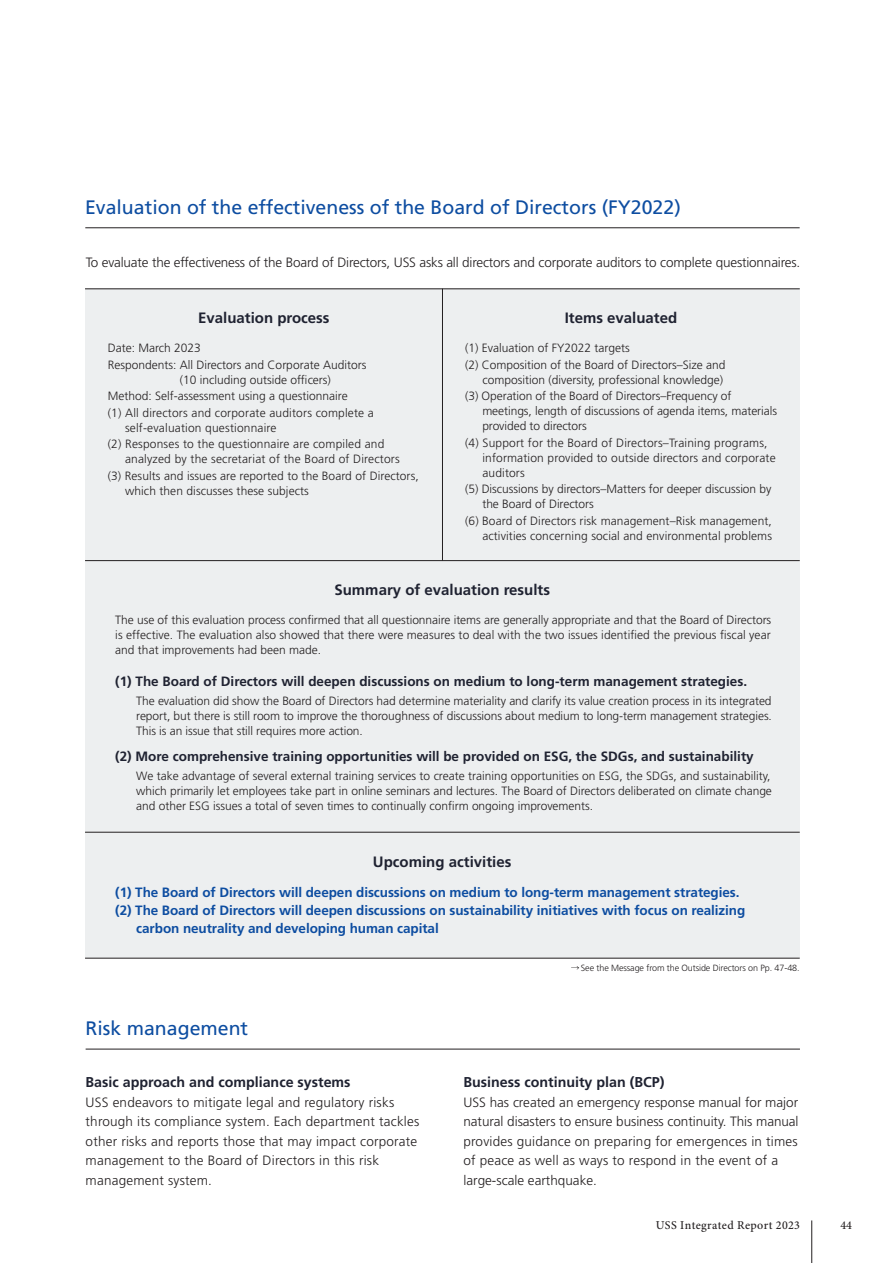
<style>
.page{position:relative;width:893px;height:1263px;background:#fff}
.page>*{position:absolute;margin:0;border:0;box-sizing:border-box;transform-origin:0 0}
.t1{font:19.5px "Frutiger LT Std";color:#0d4da1}
.t2{font:700 15px "Frutiger LT Std";color:#1f2231}
.t3{font:700 14.25px "Frutiger LT Std";color:#1f2231}
.t4{font:300 13.5px/19.5px "Frutiger LT Std";letter-spacing:.015em;color:#231f20}
.t5{font:700 13.5px "Frutiger LT Std";letter-spacing:-.005em;color:#0d4da1}
.t6{font:700 13.5px "Frutiger LT Std";color:#1f2231}
.t7{font:300 13.5px "Frutiger LT Std";letter-spacing:-.01em;color:#231f20}
.t8{font:300 12px/15px "Frutiger LT Std";color:#231f20}
.t9{font:500 12px "Minion Pro";letter-spacing:.03em;color:#231f20}
.t10{font:300 9px "Frutiger LT Std";letter-spacing:-.01em;color:#231f20}
</style>
<div class="page">
<div style="left:85px;top:289px;width:715px;height:669px;background:#edeff0"></div>
<hr style="left:86px;top:1049px;width:714px;height:1px;background:#231f20">
<hr style="left:85px;top:227px;width:715px;height:1px;background:#231f20">
<hr style="left:85px;top:289px;width:715px;height:1px;background:#231f20">
<hr style="left:85px;top:958px;width:715px;height:1px;background:#231f20">
<svg style="left:571px;top:966px;width:8px;height:4px"></svg>
<hr style="left:442px;top:289px;width:1px;height:272px;background:#231f20">
<hr style="left:85px;top:560px;width:715px;height:1px;background:#231f20">
<hr style="left:85px;top:832px;width:715px;height:1px;background:#231f20">
<hr style="left:811px;top:1220px;width:1px;height:43px;background:#231f20">
<h1 class="t1" style="left:85px;top:196px;width:597px">Evaluation of the effectiveness of the Board of Directors (FY2022)</h1>
<p class="t7" style="left:86px;top:255px;width:716px">To evaluate the effectiveness of the Board of Directors, USS asks all directors and corporate auditors to complete questionnaires.</p>
<p class="t2" style="left:198px;top:309px;width:133px">Evaluation process</p>
<p class="t8" style="left:108px;top:340px;width:260px;line-height:16.5px">Date: March 2023<br>Respondents: All Directors and Corporate Auditors</p>
<p class="t8" style="left:108px;top:372px;width:268px;line-height:16.5px;text-indent:72px">(10 including outside officers)<br>Method: Self-assessment using a questionnaire<br>(1) All directors and corporate auditors complete a</p>
<p class="t8" style="left:108px;top:420px;width:278px;line-height:16.5px;text-indent:17px">self-evaluation questionnaire<br>(2) Responses to the questionnaire are compiled and</p>
<p class="t8" style="left:108px;top:451px;width:312px;line-height:16.5px;text-align:center">analyzed by the secretariat of the Board of Directors<br>(3) Results and issues are reported to the Board of Directors,</p>
<p class="t8" style="left:125px;top:483px;width:185px">which then discusses these subjects</p>
<p class="t2" style="left:565px;top:309px;width:114px">Items evaluated</p>
<p class="t8" style="left:465px;top:340px;width:262px;line-height:16.5px">(1) Evaluation of FY2022 targets<br>(2) Composition of the Board of Directors–Size and</p>
<p class="t8" style="left:465px;top:372px;width:268px;line-height:16.5px;text-indent:17px">composition (diversity, professional knowledge) (3) Operation of the Board of Directors–Frequency of</p>
<p class="t8" style="left:482px;top:404px;width:296px">meetings, length of discussions of agenda items, materials provided to directors</p>
<p class="t8" style="left:482px;top:435px;width:295px;text-indent:-17px">(4) Support for the Board of Directors–Training programs, information provided to outside directors and corporate auditors</p>
<p class="t8" style="left:482px;top:482px;width:291px;text-indent:-17px">(5) Discussions by directors–Matters for deeper discussion by the Board of Directors</p>
<p class="t8" style="left:465px;top:513px;width:308px;text-align:right">(6) Board of Directors risk management–Risk management, activities concerning social and environmental problems</p>
<p class="t2" style="left:334px;top:581px;width:217px">Summary of evaluation results</p>
<p class="t8" style="left:115px;top:613px;width:657px;text-align:justify">The use of this evaluation process confirmed that all questionnaire items are generally appropriate and that the Board of Directors is effective. The evaluation also showed that there were measures to deal with the two issues identified the previous fiscal year and that improvements had been made.</p>
<p class="t6" style="left:115px;top:673px;width:633px">(1) The Board of Directors will deepen discussions on medium to long-term management strategies.</p>
<p class="t8" style="left:136px;top:694px;width:637px;text-align:justify">The evaluation did show the Board of Directors had determine materiality and clarify its value creation process in its integrated report, but there is still room to improve the thoroughness of discussions about medium to long-term management strategies.<br>This is an issue that still requires more action.</p>
<p class="t6" style="left:115px;top:748px;width:640px">(2) More comprehensive training opportunities will be provided on ESG, the SDGs, and sustainability</p>
<p class="t8" style="left:136px;top:769px;width:637px">We take advantage of several external training services to create training opportunities on ESG, the SDGs, and sustainability, which primarily let employees take part in online seminars and lectures. The Board of Directors deliberated on climate change and other ESG issues a total of seven times to continually confirm ongoing improvements.</p>
<p class="t2" style="left:373px;top:852px;width:140px">Upcoming activities</p>
<p class="t5" style="left:115px;top:885px;width:626px">(1) The Board of Directors will deepen discussions on medium to long-term management strategies.</p>
<p class="t5" style="left:115px;top:903px;width:632px">(2) The Board of Directors will deepen discussions on sustainability initiatives with focus on realizing</p>
<p class="t5" style="left:136px;top:921px;width:304px">carbon neutrality and developing human capital</p>
<h1 class="t1" style="left:86px;top:1016px;width:164px">Risk management</h1>
<p class="t3" style="left:86px;top:1074px;width:266px">Basic approach and compliance systems</p>
<p class="t4" style="left:86px;top:1092px;width:335px">USS endeavors to mitigate legal and regulatory risks through its compliance system. Each department tackles other risks and reports those that may impact corporate management to the Board of Directors in this risk management system.</p>
<p class="t10" style="left:581px;top:962px;width:220px">See the Message from the Outside Directors on Pp. 47-48.</p>
<p class="t3" style="left:463px;top:1074px;width:203px">Business continuity plan (BCP)</p>
<p class="t4" style="left:463px;top:1092px;width:337px">USS has created an emergency response manual for major natural disasters to ensure business continuity. This manual provides guidance on preparing for emergences in times of peace as well as ways to respond in the event of a large-scale earthquake.</p>
<p class="t9" style="left:656px;top:1217px;width:146px">USS Integrated Report 2023</p>
<p class="t9" style="left:840px;top:1218px;width:13px">44</p>
</div>
